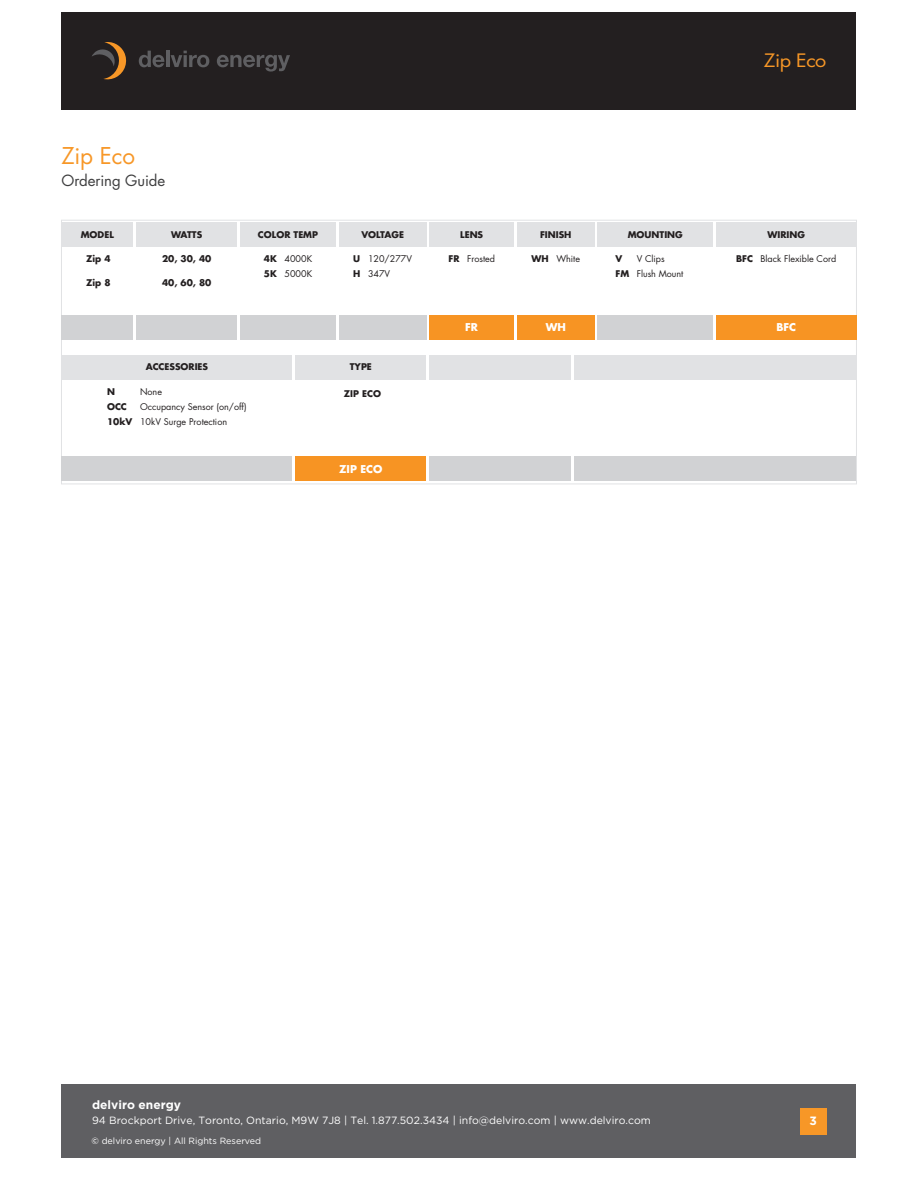
<style>
.page{position:relative;width:918px;height:1188px;background:#fff}
.page>*{position:absolute;margin:0;border:0;box-sizing:border-box;transform-origin:0 0}
.t1{font:22.5px "Futura Std";letter-spacing:-.005em;color:#f79727}
.t2{font:18px "Futura Std";letter-spacing:-.025em;color:#f79727;scale:1.1 1}
.t3{font:15px "Futura Std";letter-spacing:-.005em;color:#3e3e3f}
.t4{font:700 12px "Gotham";color:#fff}
.t5{font:10.5px "Gotham";color:#fff}
.t6{font:700 10.5px "Futura Std";color:#fff}
.t7{font:9px/15px "Futura Std";color:#231f20}
.t8{font:700 9px/15px "Futura Std";color:#231f20}
.t9{font:9px "Gotham";color:#fff}
.s1{font-weight:700}
.s2{font-weight:500}
</style>
<div class="page">
<div style="left:62px;top:1085px;width:794px;height:73px;background:#5f5f62"></div>
<svg style="left:61px;top:220px;width:796px;height:265px"></svg>
<div style="left:800px;top:1108px;width:26px;height:27px;background:#f79727"></div>
<div style="left:62px;top:12px;width:794px;height:97px;background:#231f20"></div>
<svg style="left:92px;top:42px;width:35px;height:38px"></svg>
<svg style="left:139px;top:51px;width:26px;height:16px"></svg>
<hr style="left:166px;top:51px;width:3px;height:16px;background:#5f5f62">
<svg style="left:171px;top:51px;width:38px;height:16px"></svg>
<svg style="left:217px;top:55px;width:73px;height:17px"></svg>
<div style="left:62px;top:223px;width:71px;height:24px;background:#e1e2e4"></div>
<div style="left:136px;top:223px;width:101px;height:24px;background:#e1e2e4"></div>
<div style="left:339px;top:223px;width:87px;height:24px;background:#e1e2e4"></div>
<div style="left:430px;top:223px;width:84px;height:24px;background:#e1e2e4"></div>
<div style="left:517px;top:223px;width:77px;height:24px;background:#e1e2e4"></div>
<div style="left:742px;top:223px;width:114px;height:24px;background:#e1e2e4"></div>
<div style="left:716px;top:223px;width:118px;height:24px;background:#e1e2e4"></div>
<div style="left:598px;top:223px;width:115px;height:24px;background:#e1e2e4"></div>
<div style="left:240px;top:223px;width:96px;height:24px;background:#e1e2e4"></div>
<div style="left:62px;top:315px;width:71px;height:25px;background:#d1d2d4"></div>
<div style="left:136px;top:315px;width:101px;height:25px;background:#d1d2d4"></div>
<div style="left:339px;top:315px;width:87px;height:25px;background:#d1d2d4"></div>
<div style="left:430px;top:315px;width:84px;height:25px;background:#f79423"></div>
<div style="left:517px;top:315px;width:77px;height:25px;background:#f79423"></div>
<div style="left:716px;top:315px;width:140px;height:25px;background:#f79423"></div>
<div style="left:598px;top:315px;width:115px;height:25px;background:#d1d2d4"></div>
<div style="left:240px;top:315px;width:96px;height:25px;background:#d1d2d4"></div>
<div style="left:62px;top:355px;width:230px;height:25px;background:#e1e2e4"></div>
<div style="left:296px;top:355px;width:130px;height:25px;background:#e1e2e4"></div>
<div style="left:657px;top:355px;width:199px;height:25px;background:#e1e2e4"></div>
<div style="left:574px;top:355px;width:227px;height:25px;background:#e1e2e4"></div>
<div style="left:430px;top:355px;width:112px;height:25px;background:#e1e2e4"></div>
<div style="left:471px;top:355px;width:100px;height:25px;background:#e1e2e4"></div>
<div style="left:656px;top:456px;width:200px;height:25px;background:#d1d2d4"></div>
<div style="left:574px;top:456px;width:227px;height:25px;background:#d1d2d4"></div>
<div style="left:429px;top:456px;width:113px;height:25px;background:#d1d2d4"></div>
<div style="left:470px;top:456px;width:101px;height:25px;background:#d1d2d4"></div>
<div style="left:62px;top:456px;width:230px;height:25px;background:#d1d2d4"></div>
<div style="left:296px;top:456px;width:130px;height:25px;background:#f79423"></div>
<h1 class="t1" style="left:62px;top:141px;width:75px">Zip Eco</h1>
<h3 class="t3" style="left:62px;top:171px;width:105px">Ordering Guide</h3>
<p class="t8" style="left:81px;top:227px;width:35px">MODEL</p>
<p class="t8" style="left:361px;top:227px;width:44px">VOLTAGE</p>
<p class="t8" style="left:353px;top:251px;width:9px">U<br>H</p>
<p class="t7" style="left:368px;top:252px;width:46px">120/277V<br>347V</p>
<p class="t8" style="left:171px;top:227px;width:32px">WATTS</p>
<p class="t8" style="left:258px;top:227px;width:62px">COLOR TEMP</p>
<p class="t8" style="left:86px;top:251px;width:26px">Zip 4</p>
<p class="t8" style="left:86px;top:275px;width:26px">Zip 8</p>
<p class="t8" style="left:264px;top:251px;width:14px">4K<br>5K</p>
<p class="t7" style="left:284px;top:252px;width:29px">4000K<br>5000K</p>
<p class="t8" style="left:162px;top:251px;width:51px">20, 30, 40</p>
<p class="t8" style="left:162px;top:275px;width:51px">40, 60, 80</p>
<p class="t8" style="left:146px;top:359px;width:64px">ACCESSORIES</p>
<p class="t8" style="left:350px;top:359px;width:24px">TYPE</p>
<p class="t8" style="left:107px;top:384px;width:27px">N<br>OCC<br>10kV</p>
<p class="t7" style="left:140px;top:384px;width:108px">None<br>Occupancy Sensor (on/off)<br>10kV Surge Protection</p>
<p class="t8" style="left:344px;top:386px;width:39px">ZIP ECO</p>
<p class="t6" style="left:339px;top:462px;width:45px">ZIP ECO</p>
<h2 class="t2" style="left:764px;top:49px;width:58px">Zip Eco</h2>
<p class="t8" style="left:460px;top:227px;width:24px">LENS</p>
<p class="t7" style="left:448px;top:252px;width:48px"><span class="s1">FR</span> Frosted</p>
<p class="t8" style="left:540px;top:227px;width:33px">FINISH</p>
<p class="t8" style="left:628px;top:227px;width:56px">MOUNTING</p>
<p class="t8" style="left:768px;top:227px;width:39px">WIRING</p>
<p class="t7" style="left:532px;top:252px;width:50px"><span class="s1">WH</span> White</p>
<p class="t8" style="left:616px;top:251px;width:15px">V<br>FM</p>
<p class="t7" style="left:637px;top:252px;width:48px">V Clips<br>Flush Mount</p>
<p class="t7" style="left:736px;top:252px;width:102px"><span class="s1">BFC</span> Black Flexible Cord</p>
<p class="t6" style="left:465px;top:320px;width:14px">FR</p>
<p class="t6" style="left:546px;top:320px;width:22px">WH</p>
<p class="t6" style="left:776px;top:320px;width:21px">BFC</p>
<h3 class="t4" style="left:92px;top:1097px;width:90px">delviro energy</h3>
<p class="t5" style="left:92px;top:1115px;width:560px">94 Brockport Drive, Toronto, Ontario, M9W 7J8 | Tel. 1.877.502.3434 | info@delviro.com | www.delviro.com</p>
<h3 class="t4" style="left:810px;top:1114px;width:9px">3</h3>
<p class="t9" style="left:92px;top:1136px;width:171px"><span class="s2">©</span> delviro energy | All Rights Reserved</p>
</div>
